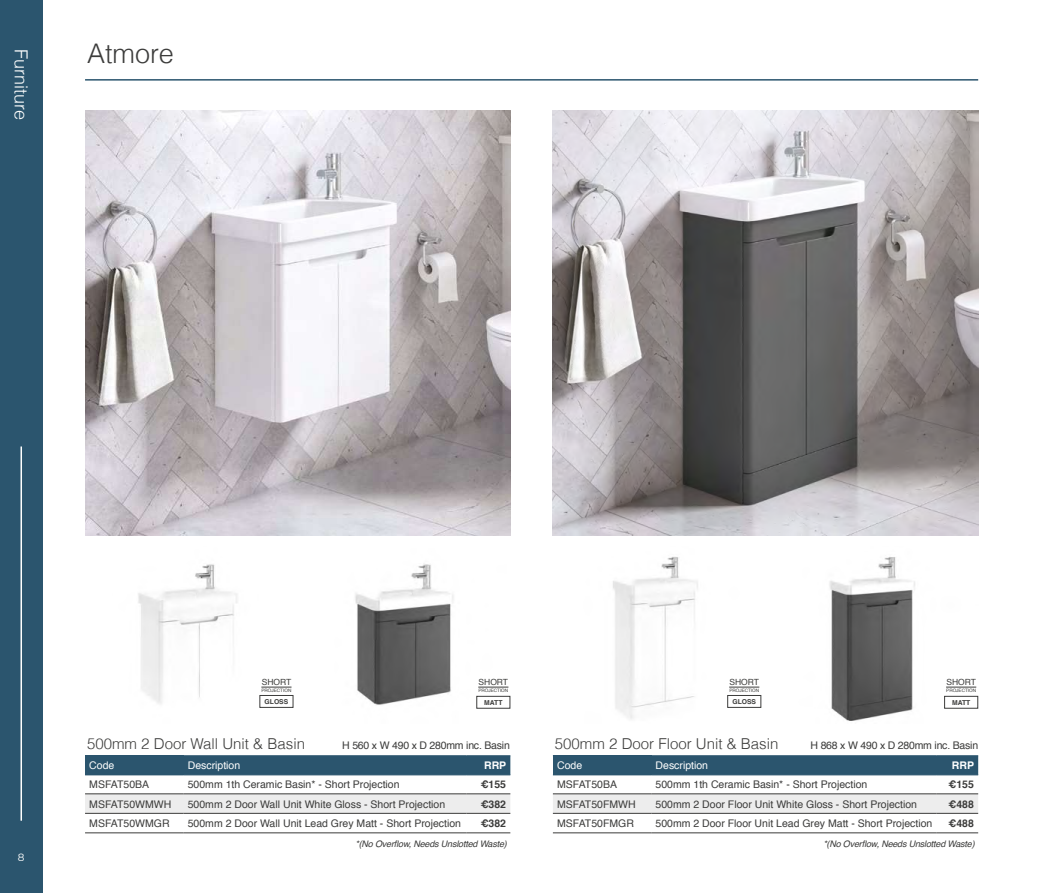
<style>
.page{position:relative;width:1042px;height:893px;background:#fff}
.page>*{position:absolute;margin:0;border:0;box-sizing:border-box;transform-origin:0 0}
.t1{font:300 27px "Helvetica";color:#3c3c3b}
.t2{font:300 18px "Helvetica";color:#fff}
.t3{font:300 15px "Helvetica";color:#3c3c3b}
.t4{font:10.5px "Helvetica";color:#3c3c3b}
.t5{font:10.5px "Helvetica";letter-spacing:-.02em;color:#3c3c3b}
.t6{font:10.5px "Helvetica";color:#fff}
.t7{font:700 10.5px "Helvetica";color:#3c3c3b}
.t8{font:700 10.5px "Helvetica";color:#fff}
.t9{font:10.5px "Montserrat";color:#fff}
.t10{font:italic 9px "Helvetica";letter-spacing:-.02em;color:#3c3c3b}
.t11{font:8.4px "Helvetica";color:#3c3c3b}
.t12{font:700 6.75px "Helvetica";color:#3c3c3b}
.t13{font:4.65px "Helvetica";color:#3c3c3b}
</style>
<div class="page">
<hr style="left:85px;top:79px;width:893px;height:2px;background:#2b556e">
<img style="left:85px;top:111px;width:425px;height:425px">
<img style="left:553px;top:111px;width:425px;height:425px">
<img style="left:355px;top:564px;width:152px;height:141px">
<img style="left:829px;top:557px;width:149px;height:164px">
<div style="left:477px;top:696px;width:33px;height:12px;background:#fff"></div>
<div style="left:476px;top:696px;width:34px;height:13px;border:1px solid #3c3c3b"></div>
<div style="left:944px;top:696px;width:34px;height:12px;background:#fff"></div>
<div style="left:944px;top:696px;width:34px;height:13px;border:1px solid #3c3c3b"></div>
<img style="left:138px;top:564px;width:152px;height:140px">
<img style="left:613px;top:557px;width:147px;height:162px">
<div style="left:85px;top:756px;width:98px;height:19px;background:#2b556e"></div>
<div style="left:183px;top:756px;width:327px;height:19px;background:#2b556e"></div>
<div style="left:85px;top:795px;width:425px;height:18px;background:#ededed"></div>
<hr style="left:85px;top:755px;width:98px;height:1px;background:#2b556e">
<hr style="left:183px;top:755px;width:283px;height:1px;background:#2b556e">
<hr style="left:466px;top:755px;width:44px;height:1px;background:#2b556e">
<hr style="left:85px;top:775px;width:98px;height:1px;background:#2b556e">
<hr style="left:183px;top:775px;width:283px;height:1px;background:#2b556e">
<hr style="left:466px;top:775px;width:44px;height:1px;background:#2b556e">
<hr style="left:85px;top:813px;width:98px;height:1px;background:#3c3c3b">
<hr style="left:183px;top:813px;width:283px;height:1px;background:#3c3c3b">
<hr style="left:466px;top:833px;width:44px;height:1px;background:#3c3c3b">
<hr style="left:85px;top:794px;width:98px;height:1px;background:#3c3c3b">
<hr style="left:85px;top:833px;width:98px;height:1px;background:#3c3c3b">
<hr style="left:183px;top:794px;width:283px;height:1px;background:#3c3c3b">
<hr style="left:466px;top:794px;width:44px;height:1px;background:#3c3c3b">
<hr style="left:466px;top:813px;width:44px;height:1px;background:#3c3c3b">
<hr style="left:183px;top:833px;width:283px;height:1px;background:#3c3c3b">
<div style="left:553px;top:756px;width:98px;height:19px;background:#2b556e"></div>
<div style="left:651px;top:756px;width:327px;height:19px;background:#2b556e"></div>
<div style="left:553px;top:795px;width:425px;height:18px;background:#ededed"></div>
<hr style="left:553px;top:755px;width:98px;height:1px;background:#2b556e">
<hr style="left:651px;top:755px;width:285px;height:1px;background:#2b556e">
<hr style="left:936px;top:755px;width:42px;height:1px;background:#2b556e">
<hr style="left:553px;top:775px;width:98px;height:1px;background:#2b556e">
<hr style="left:651px;top:775px;width:285px;height:1px;background:#2b556e">
<hr style="left:936px;top:775px;width:42px;height:1px;background:#2b556e">
<hr style="left:553px;top:813px;width:98px;height:1px;background:#3c3c3b">
<hr style="left:651px;top:813px;width:285px;height:1px;background:#3c3c3b">
<hr style="left:936px;top:813px;width:42px;height:1px;background:#3c3c3b">
<hr style="left:553px;top:794px;width:98px;height:1px;background:#3c3c3b">
<hr style="left:553px;top:833px;width:98px;height:1px;background:#3c3c3b">
<hr style="left:651px;top:794px;width:285px;height:1px;background:#3c3c3b">
<hr style="left:936px;top:794px;width:42px;height:1px;background:#3c3c3b">
<hr style="left:651px;top:833px;width:285px;height:1px;background:#3c3c3b">
<hr style="left:936px;top:833px;width:42px;height:1px;background:#3c3c3b">
<div style="left:260px;top:695px;width:33px;height:12px;background:#fff"></div>
<div style="left:259px;top:695px;width:34px;height:13px;border:1px solid #3c3c3b"></div>
<div style="left:728px;top:695px;width:33px;height:12px;background:#fff"></div>
<div style="left:727px;top:695px;width:34px;height:13px;border:1px solid #3c3c3b"></div>
<hr style="left:261px;top:687px;width:30px;height:1px;background:#3c3c3b">
<hr style="left:729px;top:687px;width:30px;height:1px;background:#3c3c3b">
<hr style="left:478px;top:687px;width:30px;height:1px;background:#3c3c3b">
<hr style="left:946px;top:687px;width:30px;height:1px;background:#3c3c3b">
<div style="left:0;top:0;width:43px;height:893px;background:#2b556e"></div>
<hr style="left:21px;top:446px;width:1px;height:375px;background:#fff">
<h2 class="t2" style="left:36px;top:49px;width:73px;rotate:90deg">Furniture</h2>
<h1 class="t1" style="left:87px;top:32px;width:88px">Atmore</h1>
<p class="t9" style="left:18px;top:850px;width:8px">8</p>
<p class="t11" style="left:262px;top:676px;width:31px">SHORT</p>
<p class="t13" style="left:261px;top:687px;width:31px">PROJECTION</p>
<p class="t11" style="left:478px;top:676px;width:31px">SHORT</p>
<p class="t13" style="left:478px;top:687px;width:31px">PROJECTION</p>
<p class="t11" style="left:729px;top:676px;width:31px">SHORT</p>
<p class="t13" style="left:729px;top:687px;width:31px">PROJECTION</p>
<p class="t11" style="left:946px;top:676px;width:31px">SHORT</p>
<p class="t13" style="left:946px;top:687px;width:31px">PROJECTION</p>
<p class="t12" style="left:265px;top:696px;width:25px">GLOSS</p>
<p class="t12" style="left:732px;top:696px;width:25px">GLOSS</p>
<p class="t12" style="left:484px;top:697px;width:20px">MATT</p>
<p class="t12" style="left:952px;top:697px;width:20px">MATT</p>
<p class="t5" style="left:342px;top:737px;width:169px">H 560 x W 490 x D 280mm inc. Basin</p>
<p class="t5" style="left:810px;top:737px;width:169px">H 868 x W 490 x D 280mm inc. Basin</p>
<h3 class="t3" style="left:87px;top:731px;width:219px">500mm 2 Door Wall Unit &amp; Basin</h3>
<h3 class="t3" style="left:555px;top:731px;width:225px">500mm 2 Door Floor Unit &amp; Basin</h3>
<p class="t6" style="left:89px;top:757px;width:27px">Code</p>
<p class="t6" style="left:188px;top:757px;width:54px">Description</p>
<p class="t8" style="left:484px;top:757px;width:24px">RRP</p>
<p class="t4" style="left:89px;top:776px;width:61px">MSFAT50BA</p>
<p class="t4" style="left:188px;top:776px;width:213px">500mm 1th Ceramic Basin* - Short Projection</p>
<p class="t7" style="left:481px;top:776px;width:27px">€155</p>
<p class="t4" style="left:89px;top:796px;width:84px">MSFAT50WMWH</p>
<p class="t4" style="left:188px;top:796px;width:259px">500mm 2 Door Wall Unit White Gloss - Short Projection</p>
<p class="t7" style="left:481px;top:795px;width:27px">€382</p>
<p class="t4" style="left:89px;top:815px;width:82px">MSFAT50WMGR</p>
<p class="t4" style="left:188px;top:815px;width:275px">500mm 2 Door Wall Unit Lead Grey Matt - Short Projection</p>
<p class="t7" style="left:481px;top:815px;width:27px">€382</p>
<p class="t6" style="left:557px;top:757px;width:27px">Code</p>
<p class="t6" style="left:655px;top:757px;width:54px">Description</p>
<p class="t8" style="left:952px;top:757px;width:24px">RRP</p>
<p class="t4" style="left:557px;top:776px;width:61px">MSFAT50BA</p>
<p class="t4" style="left:655px;top:776px;width:213px">500mm 1th Ceramic Basin* - Short Projection</p>
<p class="t7" style="left:948px;top:776px;width:27px">€155</p>
<p class="t4" style="left:557px;top:796px;width:80px">MSFAT50FMWH</p>
<p class="t4" style="left:655px;top:796px;width:263px">500mm 2 Door Floor Unit White Gloss - Short Projection</p>
<p class="t7" style="left:948px;top:795px;width:27px">€488</p>
<p class="t4" style="left:557px;top:815px;width:78px">MSFAT50FMGR</p>
<p class="t4" style="left:655px;top:815px;width:278px">500mm 2 Door Floor Unit Lead Grey Matt - Short Projection</p>
<p class="t7" style="left:948px;top:815px;width:27px">€488</p>
<p class="t10" style="left:355px;top:837px;width:153px">*(No Overflow, Needs Unslotted Waste)</p>
<p class="t10" style="left:823px;top:837px;width:153px">*(No Overflow, Needs Unslotted Waste)</p>
</div>
